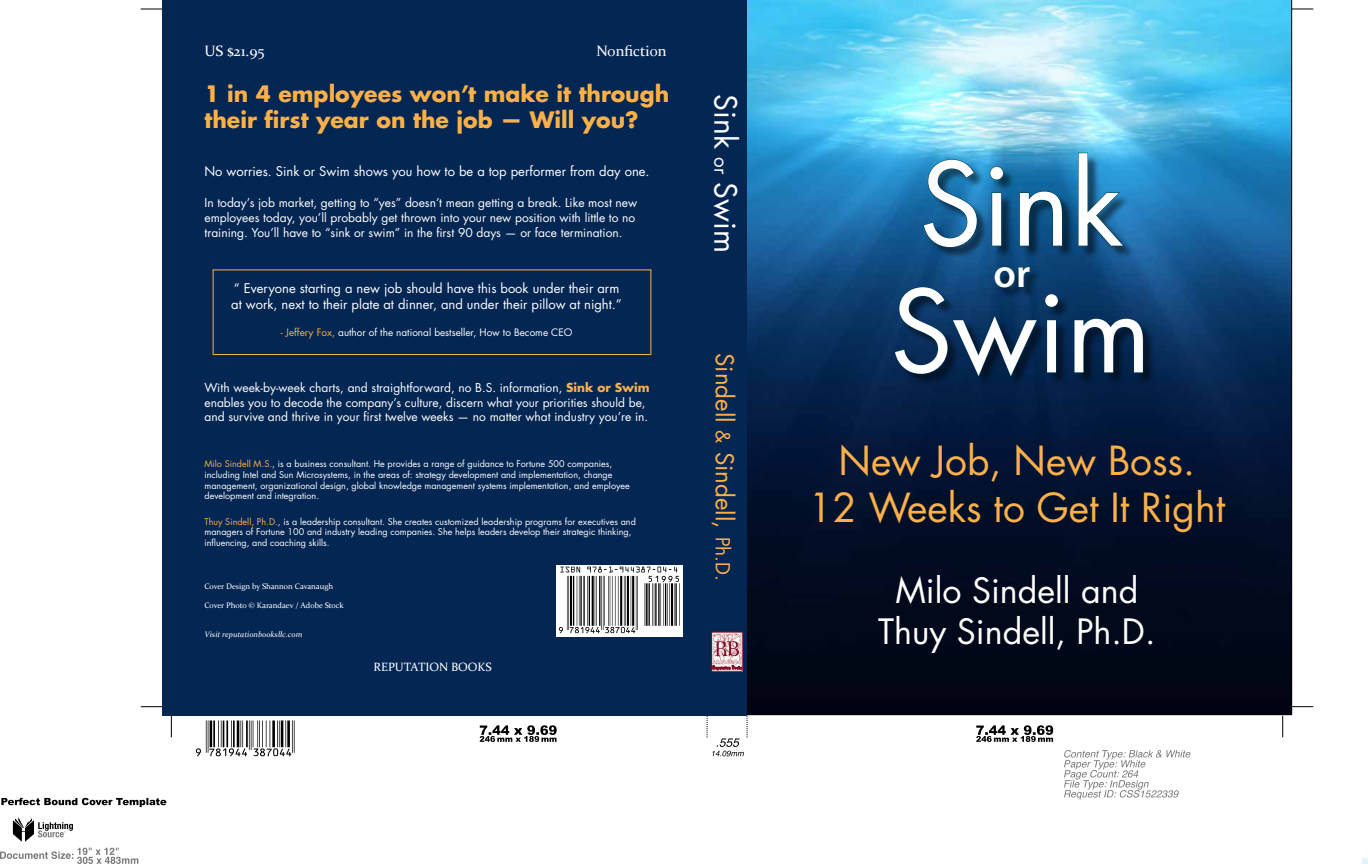
<style>
.page{position:relative;width:1368px;height:864px;background:#fff}
.page>*{position:absolute;margin:0;border:0;box-sizing:border-box;transform-origin:0 0}
.t1{font:112px "Futura Std";color:#fff}
.t2{font:111px "Futura Std";color:#fff}
.t3{font:600 40px "Myriad Pro";color:#fff}
.t4{font:39px/46.8px "Futura Std";color:#fbb049;text-align:center}
.t5{font:34px/40.8px "Futura Std";color:#fff;text-align:center}
.t6{font:30px "Futura Std";color:#fff}
.t7{font:24px "Futura Std";color:#fbb049}
.t8{font:700 22px/26.4px "Futura Std";color:#fbb049}
.t9{font:15px "Constantia";color:#fff}
.t10{font:13px/15.6px "Futura Std";color:#fff}
.t11{font:12px/14.4px "Futura Std";color:#fff}
.t12{font:12px "Constantia";color:#fff}
.t13{font:10px "Futura Std";color:#fff}
.t14{font:9px/10.8px "Futura Std";color:#fff}
.t15{font:8px "Constantia";color:#fff}
.t16{font:italic 8px "Constantia";color:#fff}
.s1{color:#fbb049}
.s2{font-weight:700;color:#fbb049}
.s3{font-size:19px}
</style>
<div class="page">
<svg style="left:196px;top:720px;width:99px;height:36px"></svg>
<svg style="left:1362px;top:858px;width:6px;height:6px"></svg>
<svg style="left:976px;top:725px;width:77px;height:17px"></svg>
<svg style="left:1283px;top:716px;width:1px;height:21px"></svg>
<svg style="left:1292px;top:9px;width:21px;height:1px"></svg>
<svg style="left:1292px;top:707px;width:21px;height:1px"></svg>
<svg style="left:480px;top:725px;width:77px;height:17px"></svg>
<svg style="left:141px;top:9px;width:21px;height:1px"></svg>
<svg style="left:141px;top:707px;width:21px;height:1px"></svg>
<svg style="left:171px;top:716px;width:1px;height:21px"></svg>
<svg style="left:707px;top:716px;width:41px;height:40px"></svg>
<svg style="left:1064px;top:750px;width:126px;height:49px"></svg>
<svg style="left:0;top:848px;width:138px;height:16px"></svg>
<svg style="left:13px;top:817px;width:60px;height:25px"></svg>
<svg style="left:1px;top:798px;width:165px;height:9px"></svg>
<svg style="left:746px;top:0;width:546px;height:715px;background:#214c6e"></svg>
<div style="left:162px;top:0;width:584px;height:715px;background:#042653"></div>
<div style="left:926px;top:154px;width:209px;height:106px;background:#000;opacity:.5"></div>
<svg style="left:923px;top:159px;width:54px;height:89px;background:#166091"></svg>
<svg style="left:990px;top:166px;width:14px;height:80px"></svg>
<svg style="left:1019px;top:191px;width:43px;height:55px;background:#0a4772"></svg>
<svg style="left:1078px;top:153px;width:46px;height:93px;background:#1e6d9e"></svg>
<div style="left:897px;top:289px;width:259px;height:99px;background:#000;opacity:.5"></div>
<svg style="left:1045px;top:294px;width:13px;height:79px"></svg>
<svg style="left:1074px;top:318px;width:69px;height:55px;background:#022345"></svg>
<div style="left:997px;top:269px;width:45px;height:31px;background:#0b3c6d"></div>
<svg style="left:894px;top:267px;width:143px;height:110px;background:#08305a"></svg>
<div style="left:213px;top:269px;width:438px;height:86px;border:1px solid #fbb049"></div>
<svg style="left:712px;top:632px;width:31px;height:40px"></svg>
<svg style="left:712px;top:633px;width:30px;height:39px"></svg>
<div style="left:557px;top:565px;width:126px;height:72px;background:#fff"></div>
<svg style="left:559px;top:567px;width:121px;height:66px"></svg>
<h3 class="t9" style="left:204px;top:41px;width:62px">US $21.95</h3>
<h3 class="t9" style="left:597px;top:40px;width:71px">Nonfiction</h3>
<h3 class="t8" style="left:204px;top:80px;width:466px">1 in 4 employees won’t make it through their first year on the job — Will you?</h3>
<h3 class="t10" style="left:204px;top:164px;width:447px">No worries. Sink or Swim shows you how to be a top performer from day one.</h3>
<h3 class="t11" style="left:204px;top:196px;width:434px">In today’s job market, getting to “yes” doesn’t mean getting a break. Like most new employees today, you’ll probably get thrown into your new position with little to no</h3>
<h3 class="t11" style="left:204px;top:226px;width:419px">training. You’ll have to “sink or swim” in the first 90 days — or face termination.</h3>
<h3 class="t10" style="left:231px;top:281px;width:392px">“ Everyone starting a new job should have this book under their arm at work, next to their plate at dinner, and under their pillow at night.”</h3>
<p class="t13" style="left:281px;top:326px;width:293px"><span class="s1">- Jeffery Fox,</span> author of the national bestseller, How to Become CEO</p>
<p class="t11" style="left:204px;top:381px;width:447px">With week-by-week charts, and straightforward, no B.S. information, <span class="s2">Sink or Swim </span>enables you to decode the company’s culture, discern what your priorities should be, and survive and thrive in your first twelve weeks — no matter what industry you’re in.</p>
<p class="t14" style="left:204px;top:458px;width:427px"><span class="s1">Milo Sindell M.S.</span>, is a business consultant. He provides a range of guidance to Fortune 500 companies, including Intel and Sun Microsystems, in the areas of: strategy development and implementation, change management, organizational design, global knowledge management systems implementation, and employee development and integration.</p>
<p class="t14" style="left:204px;top:516px;width:433px"><span class="s1">Thuy Sindell, Ph.D.</span>, is a leadership consultant. She creates customized leadership programs for executives and managers of Fortune 100 and industry leading companies. She helps leaders develop their strategic thinking, influencing, and coaching skills.</p>
<p class="t15" style="left:204px;top:581px;width:130px">Cover Design by Shannon Cavanaugh</p>
<p class="t15" style="left:204px;top:600px;width:141px">Cover Photo © Karandaev / Adobe Stock</p>
<p class="t16" style="left:204px;top:629px;width:99px">Visit reputationbooksllc.com</p>
<h3 class="t12" style="left:374px;top:658px;width:120px">REPUTATION BOOKS</h3>
<h3 class="t6" style="left:745px;top:94px;width:160px;rotate:90deg">Sink <span class="s3">or</span> Swim</h3>
<h3 class="t7" style="left:740px;top:353px;width:229px;rotate:90deg">Sindell <span class="s3">&amp;</span> Sindell, <span class="s3">Ph.D.</span></h3>
<h1 class="t1" style="left:919px;top:133px;width:205px">Sink</h1>
<h3 class="t3" style="left:994px;top:248px;width:38px">or</h3>
<h2 class="t2" style="left:891px;top:261px;width:262px">Swim</h2>
<h3 class="t4" style="left:809px;top:438px;width:418px">New Job, New Boss.<br>12 Weeks to Get It Right</h3>
<h3 class="t5" style="left:878px;top:570px;width:279px">Milo Sindell and<br>Thuy Sindell, Ph.D.</h3>
</div>
